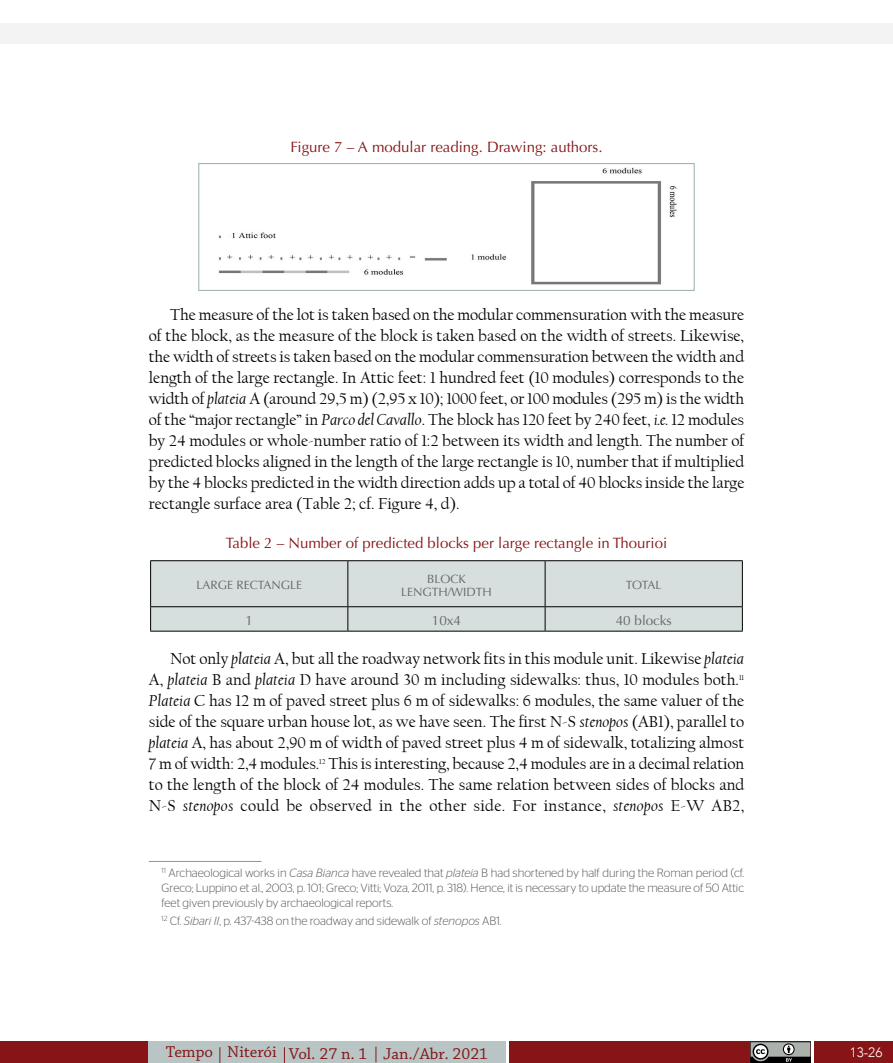
<style>
.page{position:relative;width:893px;height:1063px;background:#fff}
.page>*{position:absolute;margin:0;border:0;box-sizing:border-box;transform-origin:0 0}
.t1{font:16.5px/21px "Californian FB";color:#000;text-align:justify}
.t2{font:16.5px "Chaparral Pro Capt";color:#871518}
.t3{font:15px "Optima";color:#871518}
.t4{font:13.5px "Optima";color:#636466}
.t5{font:300 13.5px "Avenir";color:#fff}
.t6{font:300 12px/15.3px "Stag Sans Round";color:#58595b;text-align:justify}
.t7{font:12px/12.8px "Optima";color:#636466;text-align:center}
.s1{font-style:italic}
</style>
<div class="page">
<div style="left:0;top:23px;width:893px;height:20px;background:#f3f3f4"></div>
<div style="left:509px;top:1042px;width:301px;height:21px;background:#871518"></div>
<div style="left:0;top:1042px;width:149px;height:21px;background:#871518"></div>
<div style="left:149px;top:1042px;width:357px;height:21px;background:#b8c5c4"></div>
<div style="left:814px;top:1042px;width:79px;height:21px;background:#871518"></div>
<svg style="left:750px;top:1042px;width:61px;height:21px"></svg>
<svg style="left:220px;top:1047px;width:1px;height:16px"></svg>
<svg style="left:284px;top:1047px;width:1px;height:16px"></svg>
<svg style="left:376px;top:1047px;width:1px;height:15px"></svg>
<img style="left:218px;top:167px;width:459px;height:118px">
<div style="left:198px;top:163px;width:497px;height:128px;border:1px solid #99adab"></div>
<div style="left:151px;top:561px;width:591px;height:70px;background:#d6dede"></div>
<hr style="left:150px;top:560px;width:198px;height:1px;background:#000">
<hr style="left:150px;top:561px;width:1px;height:45px;background:#000">
<hr style="left:348px;top:560px;width:197px;height:1px;background:#000">
<hr style="left:347px;top:561px;width:1px;height:45px;background:#000">
<hr style="left:545px;top:560px;width:198px;height:1px;background:#000">
<hr style="left:545px;top:561px;width:1px;height:45px;background:#000">
<hr style="left:742px;top:561px;width:1px;height:45px;background:#000">
<hr style="left:150px;top:606px;width:198px;height:1px;background:#000">
<svg style="left:150px;top:607px;width:1px;height:24px"></svg>
<hr style="left:348px;top:606px;width:197px;height:1px;background:#000">
<svg style="left:347px;top:607px;width:1px;height:24px"></svg>
<hr style="left:545px;top:606px;width:198px;height:1px;background:#000">
<svg style="left:545px;top:607px;width:1px;height:24px"></svg>
<svg style="left:742px;top:607px;width:1px;height:24px"></svg>
<hr style="left:150px;top:631px;width:198px;height:1px;background:#000">
<hr style="left:348px;top:631px;width:197px;height:1px;background:#000">
<hr style="left:545px;top:631px;width:198px;height:1px;background:#000">
<hr style="left:149px;top:861px;width:112px;height:1px;background:#939598">
<p class="t3" style="left:290px;top:138px;width:314px">Figure 7 – A modular reading. Drawing: authors.</p>
<p class="t1" style="left:149px;top:304px;width:597px;text-indent:21px">The measure of the lot is taken based on the modular commensuration with the measure of the block, as the measure of the block is taken based on the width of streets. Likewise, the width of streets is taken based on the modular commensuration between the width and length of the large rectangle. In Attic feet: 1 hundred feet (10 modules) corresponds to the width of <span class="s1">plateia</span> A (around 29,5 m) (2,95 x 10); 1000 feet, or 100 modules (295 m) is the width of the “major rectangle” in <span class="s1">Parco del Cavallo</span>. The block has 120 feet by 240 feet, <span class="s1">i.e.</span> 12 modules by 24 modules or whole-number ratio of 1:2 between its width and length. The number of predicted blocks aligned in the length of the large rectangle is 10, number that if multiplied by the 4 blocks predicted in the width direction adds up a total of 40 blocks inside the large rectangle surface area (Table 2; cf. Figure 4, d).</p>
<p class="t3" style="left:226px;top:534px;width:443px">Table 2 – Number of predicted blocks per large rectangle in Thourioi</p>
<p class="t7" style="left:196px;top:579px;width:107px">LARGE RECTANGLE</p>
<p class="t7" style="left:401px;top:573px;width:92px">BLOCK<br>LENGTH/WIDTH</p>
<p class="t7" style="left:626px;top:579px;width:37px">TOTAL</p>
<p class="t4" style="left:245px;top:613px;width:9px">1</p>
<p class="t4" style="left:432px;top:613px;width:31px">10x4</p>
<p class="t4" style="left:616px;top:613px;width:58px">40 blocks</p>
<p class="t1" style="left:149px;top:648px;width:597px;text-indent:21px">Not only <span class="s1">plateia</span> A, but all the roadway network fits in this module unit. Likewise <span class="s1">plateia </span>A, <span class="s1">plateia</span> B and <span class="s1">plateia</span> D have around 30 m including sidewalks: thus, 10 modules both.<sup>11<br></sup><span class="s1">Plateia</span> C has 12 m of paved street plus 6 m of sidewalks: 6 modules, the same valuer of the side of the square urban house lot, as we have seen. The first N-S <span class="s1">stenopos</span> (AB1), parallel to <span class="s1">plateia</span> A, has about 2,90 m of width of paved street plus 4 m of sidewalk, totalizing almost 7 m of width: 2,4 modules.<sup>12</sup> This is interesting, because 2,4 modules are in a decimal relation to the length of the block of 24 modules. The same relation between sides of blocks and N-S <span class="s1">stenopos</span> could be observed in the other side. For instance, <span class="s1">stenopos</span> E-W AB2,</p>
<p class="t6" style="left:162px;top:865px;width:584px"><sup>11</sup> Archaeological works in <span class="s1">Casa Bianca</span> have revealed that <span class="s1">plateia</span> B had shortened by half during the Roman period (cf.<br>Greco; Luppino et al., 2003, p. 101; Greco; Vitti; Voza, 2011, p. 318). Hence, it is necessary to update the measure of 50 Attic feet given previously by archaeological reports.</p>
<p class="t6" style="left:162px;top:913px;width:341px"><sup>12</sup> Cf. <span class="s1">Sibari II</span>, p. 437-438 on the roadway and sidewalk of <span class="s1">stenopos</span> AB1.</p>
<p class="t2" style="left:166px;top:1044px;width:324px">Tempo Niterói Vol. 27 n. 1 Jan./Abr. 2021</p>
<p class="t5" style="left:850px;top:1044px;width:34px">13-26</p>
</div>
